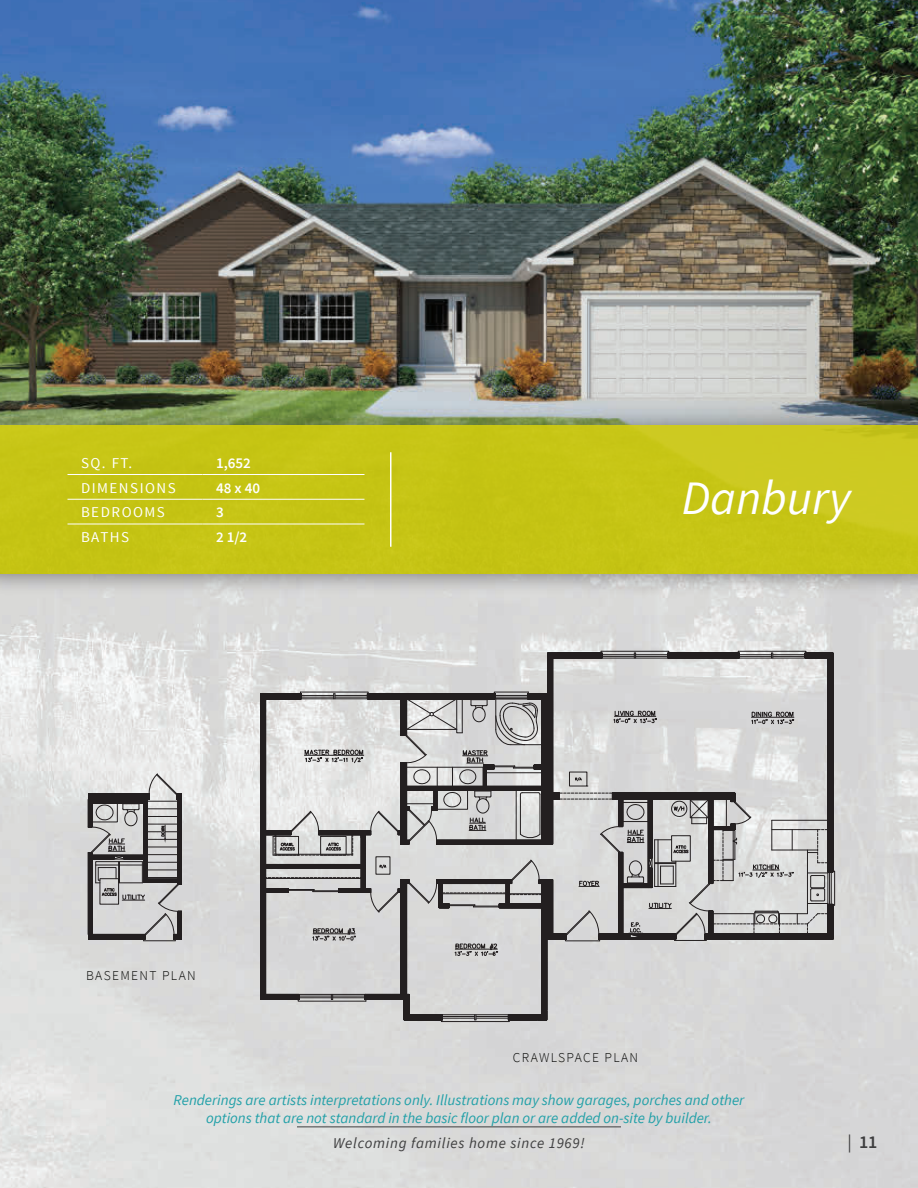
<style>
.page{position:relative;width:918px;height:1188px;background:#fff}
.page>*{position:absolute;margin:0;border:0;box-sizing:border-box;transform-origin:0 0}
.t1{font:italic 48px "Source Sans Pro";color:#fff}
.t2{font:600 18px "Source Sans Pro";color:#3e3e3f}
.t3{font:italic 15px/18px "Source Sans Pro";color:#21a0a8;text-align:center}
.t4{font:italic 15px "Source Sans Pro";letter-spacing:.05em;color:#3e3e3f}
.t5{font:15px "Source Sans Pro";letter-spacing:.1em;color:#fff}
.t6{font:600 15px "Source Sans Pro";color:#fff}
.t7{font:300 13.5px "Source Sans Pro";letter-spacing:.105em;color:#040503}
.s1{font-weight:400}
</style>
<div class="page">
<img style="left:0;top:599px;width:918px;height:589px">
<img style="left:0;top:0;width:918px;height:400px">
<svg style="left:441px;top:1021px;width:69px;height:1px"></svg>
<svg style="left:738px;top:651px;width:95px;height:1px"></svg>
<svg style="left:601px;top:651px;width:68px;height:1px"></svg>
<svg style="left:547px;top:652px;width:287px;height:40px;background:#bebdbd"></svg>
<svg style="left:260px;top:693px;width:574px;height:328px;background:#b4b3b4"></svg>
<svg style="left:265px;top:956px;width:471px;height:65px;background:#c9c9c9"></svg>
<svg style="left:265px;top:692px;width:570px;height:264px;background:#bebebe"></svg>
<svg style="left:88px;top:768px;width:93px;height:188px;background:#aeadad"></svg>
<div style="left:0;top:400px;width:918px;height:199px;background:#231f20;opacity:.4"></div>
<div style="left:0;top:425px;width:918px;height:149px;background:linear-gradient(to right,#c5c413,#c9c71a)"></div>
<hr style="left:390px;top:452px;width:2px;height:95px;background:#fff">
<hr style="left:68px;top:474px;width:135px;height:1px;background:#fff">
<hr style="left:203px;top:474px;width:162px;height:1px;background:#fff">
<hr style="left:68px;top:499px;width:135px;height:1px;background:#fff">
<hr style="left:203px;top:499px;width:162px;height:1px;background:#fff">
<hr style="left:68px;top:524px;width:135px;height:1px;background:#fff">
<hr style="left:203px;top:524px;width:162px;height:1px;background:#fff">
<hr style="left:297px;top:1127px;width:324px;height:1px;background:#3e3e3f">
<p class="t5" style="left:81px;top:453px;width:53px">SQ. FT.</p>
<p class="t6" style="left:216px;top:453px;width:36px">1,652</p>
<p class="t5" style="left:81px;top:478px;width:95px">DI MENSIONS</p>
<p class="t6" style="left:216px;top:478px;width:46px">48 x 40</p>
<p class="t5" style="left:81px;top:503px;width:84px">BEDROOMS</p>
<p class="t6" style="left:216px;top:503px;width:9px">3</p>
<p class="t5" style="left:81px;top:528px;width:39px">BATHS</p>
<p class="t6" style="left:216px;top:528px;width:33px">2 1/2</p>
<p class="t7" style="left:86px;top:967px;width:10px">BASEMENT</p>
<p class="t7" style="left:162px;top:967px;width:26px">PLAN</p>
<h1 class="t1" style="left:682px;top:469px;width:170px">Danbury</h1>
<p class="t7" style="left:513px;top:1049px;width:9px">CRA</p>
<p class="t7" style="left:539px;top:1049px;width:29px">WLSPACE</p>
<p class="t7" style="left:604px;top:1049px;width:26px">PLAN</p>
<p class="t3" style="left:174px;top:1091px;width:572px">Renderings are artists interpretations only. Illustrations may show garages, porches and other options that are not standard in the basic floor plan or are added on-site by builder.</p>
<p class="t4" style="left:333px;top:1133px;width:253px">Welcoming families home since 1969!</p>
<p class="t2" style="left:847px;top:1130px;width:32px"><span class="s1">|</span> 11</p>
</div>
